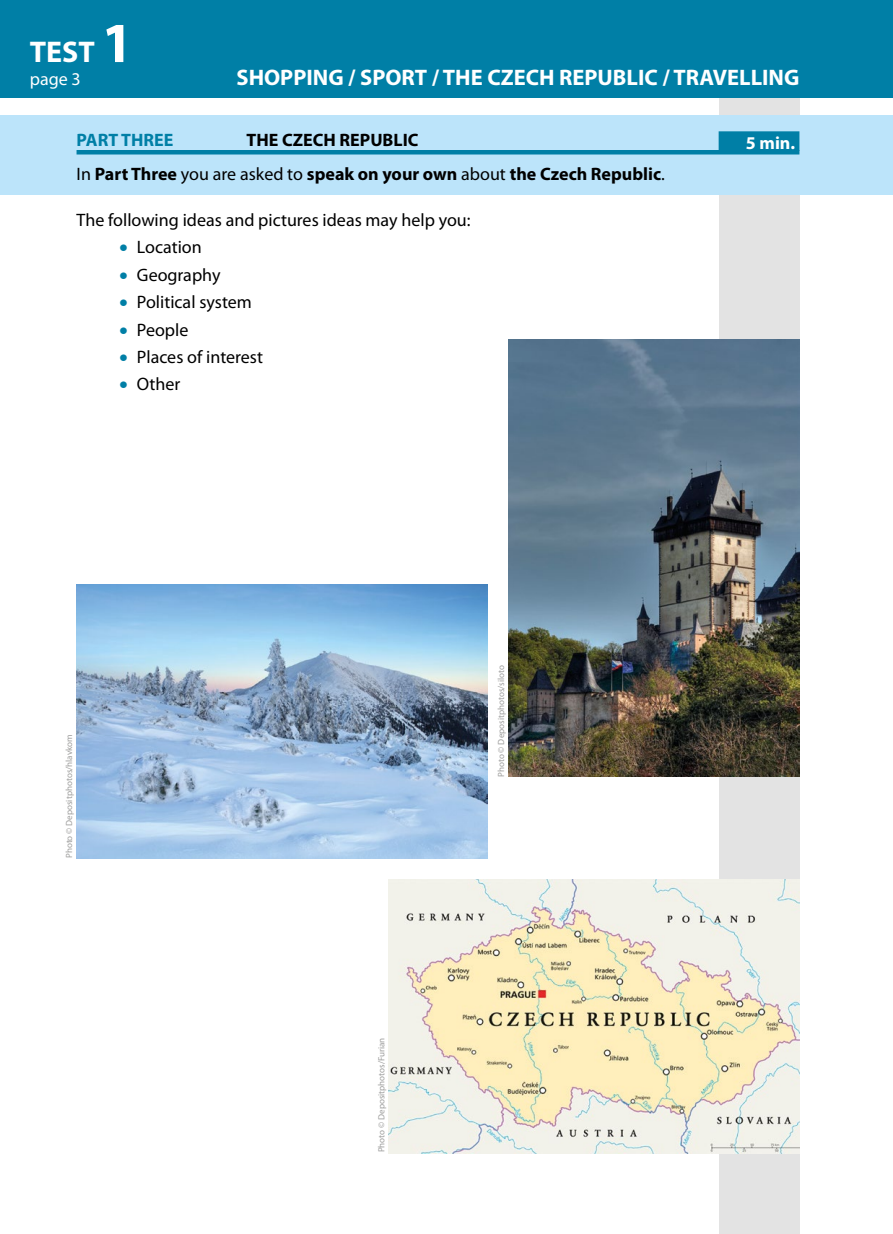
<style>
.page{position:relative;width:893px;height:1234px;background:#fff}
.page>*{position:absolute;margin:0;border:0;box-sizing:border-box;transform-origin:0 0}
.t1{font:700 30px "Myriad Pro";color:#fff}
.t2{font:700 22.5px "Myriad Pro";color:#fff}
.t3{font:18px "Myriad Pro";color:#000}
.t4{font:700 18px "Myriad Pro";color:#000}
.t5{font:700 18px "Myriad Pro";color:#007fa6}
.t6{font:700 18px "Myriad Pro";color:#fff}
.t7{font:18px "Myriad Pro";color:#fff}
.t8{font:9px "Myriad Pro";color:#9d9d9c}
.s1{font-size:57px}
.s2{font-weight:400}
.s3{font-size:31.5px;color:#007fa6}
</style>
<div class="page">
<div style="left:719px;top:85px;width:80px;height:1148px;background:#e3e3e3"></div>
<div style="left:0;top:115px;width:893px;height:80px;background:#bce4fa"></div>
<div style="left:719px;top:131px;width:80px;height:20px;background:#007fa6"></div>
<hr style="left:77px;top:150px;width:722px;height:4px;background:#007fa6">
<img style="left:389px;top:879px;width:410px;height:274px">
<div style="left:0;top:0;width:893px;height:98px;background:#007fa6"></div>
<img style="left:509px;top:339px;width:290px;height:437px">
<img style="left:77px;top:585px;width:410px;height:273px">
<p class="t1" style="left:30px;top:32px;width:105px">TEST <span class="s1">1</span></p>
<p class="t7" style="left:30px;top:67px;width:53px">page 3</p>
<p class="t2" style="left:236px;top:63px;width:564px">SHOPPING / SPORT / THE CZECH REPUBLIC / TRAVELLING</p>
<p class="t5" style="left:77px;top:128px;width:98px">PART THREE</p>
<p class="t4" style="left:247px;top:128px;width:173px">THE CZECH REPUBLIC</p>
<p class="t6" style="left:746px;top:131px;width:51px">5 min.</p>
<p class="t4" style="left:77px;top:162px;width:590px"><span class="s2">In</span> Part Three <span class="s2">you are asked to</span> speak on your own <span class="s2">about</span> the Czech Republic<span class="s2">.</span></p>
<p class="t3" style="left:77px;top:209px;width:396px">The following ideas and pictures ideas may help you:</p>
<p class="t3" style="left:119px;top:236px;width:84px"><span class="s3">•</span> Location</p>
<p class="t3" style="left:119px;top:264px;width:103px"><span class="s3">•</span> Geography</p>
<p class="t3" style="left:119px;top:291px;width:134px"><span class="s3">•</span> Political system</p>
<p class="t3" style="left:119px;top:318px;width:71px"><span class="s3">•</span> People</p>
<p class="t3" style="left:119px;top:346px;width:145px"><span class="s3">•</span> Places of interest</p>
<p class="t3" style="left:119px;top:373px;width:63px"><span class="s3">•</span> Other</p>
<p class="t8" style="left:64px;top:858px;width:125px;rotate:-90deg">Photo © Depositphotos/hlavkom</p>
<p class="t8" style="left:376px;top:1152px;width:116px;rotate:-90deg">Photo © Depositphotos/Furian</p>
<p class="t8" style="left:496px;top:776px;width:113px;rotate:-90deg">Photo © Depositphotos/siloto</p>
</div>
